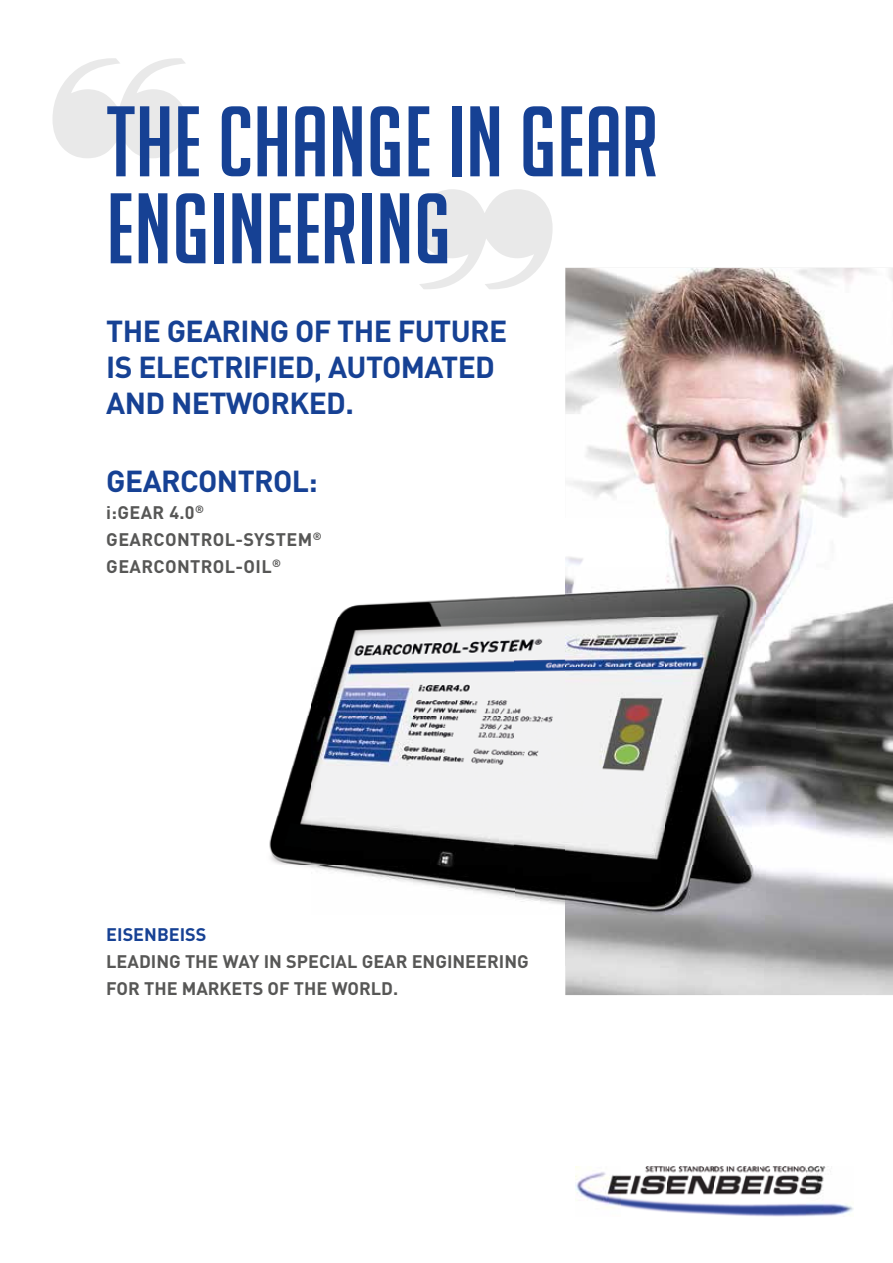
<style>
.page{position:relative;width:893px;height:1263px;background:#fff}
.page>*{position:absolute;margin:0;border:0;box-sizing:border-box;transform-origin:0 0}
.t1{font:97.5px/87px "Big Noodle Titling";color:#164194}
.t2{font:700 30px/36px "DIN";letter-spacing:-.02em;color:#164194}
.t3{font:700 18px/27px "DIN";color:#575756}
.t4{font:700 18px/27px "DIN";letter-spacing:.02em;color:#575756}
.t5{font:700 18px "DIN";color:#164194}
</style>
<div class="page">
<svg style="left:418px;top:189px;width:135px;height:100px"></svg>
<img style="left:565px;top:268px;width:328px;height:727px">
<svg style="left:53px;top:58px;width:135px;height:100px"></svg>
<img style="left:575px;top:1166px;width:278px;height:50px">
<img style="left:269px;top:518px;width:546px;height:447px">
<h1 class="t1" style="left:106px;top:98px;width:554px">THE CHANGE IN GEAR<br>ENGINEERING</h1>
<p class="t2" style="left:106px;top:312px;width:403px">THE GEARING OF THE FUTURE<br>IS ELECTRIFIED, AUTOMATED<br>AND NETWORKED.</p>
<p class="t2" style="left:106px;top:461px;width:213px">GEARCONTROL:</p>
<p class="t4" style="left:106px;top:498px;width:217px">i:GEAR 4.0<sup>®<br></sup>GEARCONTROL-SYSTEM<sup>®<br></sup>GEARCONTROL-OIL<sup>®</sup></p>
<p class="t5" style="left:106px;top:923px;width:102px">EISENBEISS</p>
<p class="t3" style="left:106px;top:947px;width:424px">LEADING THE WAY IN SPECIAL GEAR ENGINEERING<br>FOR THE MARKETS OF THE WORLD.</p>
</div>
